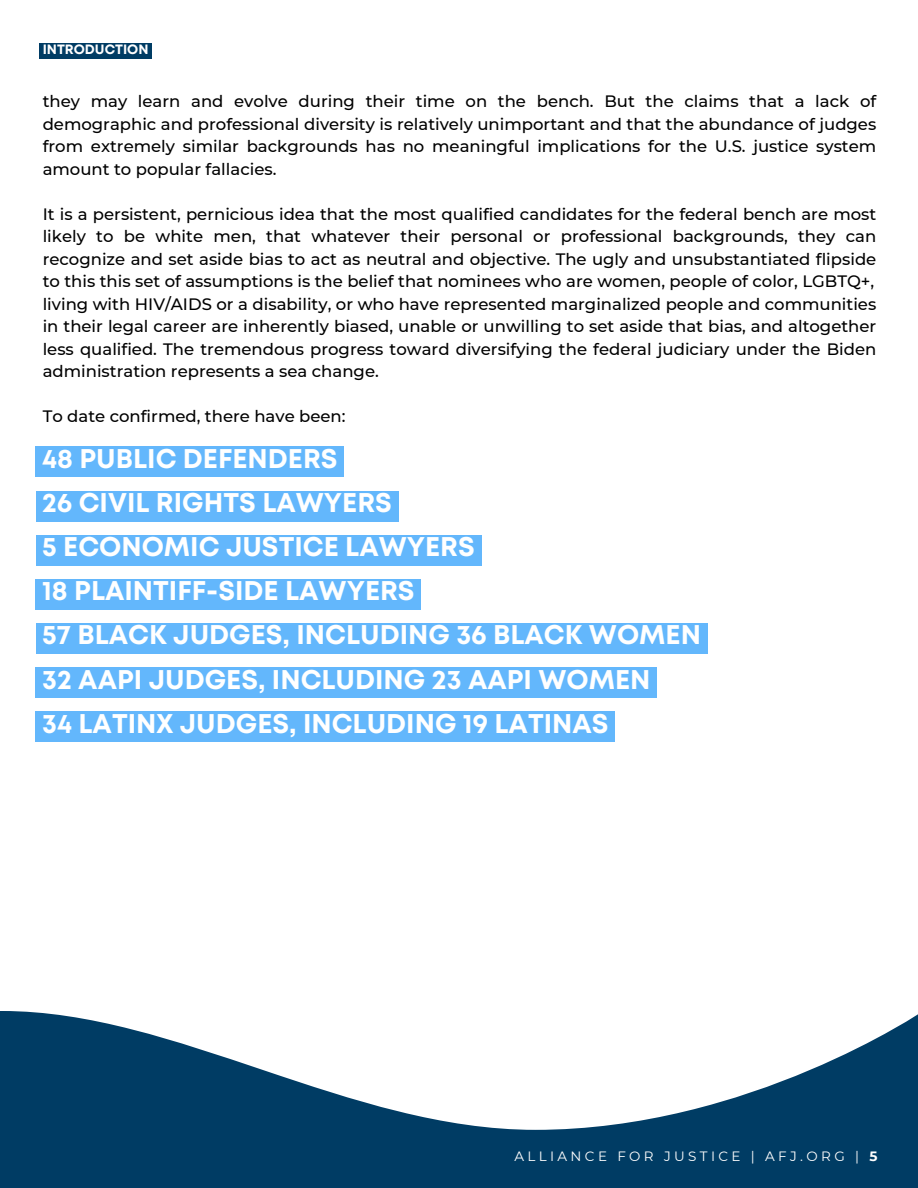
<style>
.page{position:relative;width:918px;height:1188px;background:#fff}
.page>*{position:absolute;margin:0;border:0;box-sizing:border-box;transform-origin:0 0}
.t1{font:700 27px "Mont";color:#fff}
.t2{font:500 16.5px/22.5px "Montserrat";color:#000;text-align:justify}
.t3{font:13.5px "Montserrat";letter-spacing:.25em;color:#fff}
.t4{font:700 13.5px "Mont";color:#fff}
.s1{font-weight:700}
</style>
<div class="page">
<svg style="left:0;top:1011px;width:918px;height:177px;fill:#003c64"></svg>
<div style="left:39px;top:43px;width:113px;height:16px;background:#003c64"></div>
<div style="left:36px;top:446px;width:308px;height:31px;background:#63b7fc"></div>
<div style="left:36px;top:491px;width:362px;height:30px;background:#63b7fc"></div>
<div style="left:36px;top:535px;width:445px;height:30px;background:#63b7fc"></div>
<div style="left:36px;top:579px;width:385px;height:30px;background:#63b7fc"></div>
<div style="left:36px;top:623px;width:672px;height:30px;background:#63b7fc"></div>
<div style="left:36px;top:667px;width:621px;height:30px;background:#63b7fc"></div>
<div style="left:36px;top:711px;width:579px;height:31px;background:#63b7fc"></div>
<h1 class="t4" style="left:43px;top:44px;width:107px">INTRODUCTION</h1>
<h2 class="t2" style="left:43px;top:90px;width:835px">they may learn and evolve during their time on the bench. But the claims that a lack of demographic and professional diversity is relatively unimportant and that the abundance of judges from extremely similar backgrounds has no meaningful implications for the U.S. justice system amount to popular fallacies.</h2>
<h2 class="t2" style="left:43px;top:202px;width:835px;text-align:left">It is a persistent, pernicious idea that the most qualified candidates for the federal bench are most likely to be white men, that whatever their personal or professional backgrounds, they can recognize and set aside bias to act as neutral and objective. The ugly and unsubstantiated flipside to this this set of assumptions is the belief that nominees who are women, people of color, LGBTQ+, living with HIV/AIDS or a disability, or who have represented marginalized people and communities in their legal career are inherently biased, unable or unwilling to set aside that bias, and altogether less qualified. The tremendous progress toward diversifying the federal judiciary under the Biden administration represents a sea change.</h2>
<h2 class="t2" style="left:43px;top:405px;width:304px">To date confirmed, there have been:</h2>
<h1 class="t1" style="left:42px;top:448px;width:297px">48 PUBLIC DEFENDERS</h1>
<h1 class="t1" style="left:42px;top:493px;width:351px">26 CIVIL RIGHTS LAWYERS</h1>
<h1 class="t1" style="left:42px;top:537px;width:434px">5 ECONOMIC JUSTICE LAWYERS</h1>
<h1 class="t1" style="left:42px;top:581px;width:374px">18 PLAINTIFF-SIDE LAWYERS</h1>
<h1 class="t1" style="left:42px;top:625px;width:660px">57 BLACK JUDGES, INCLUDING 36 BLACK WOMEN</h1>
<h1 class="t1" style="left:42px;top:669px;width:610px">32 AAPI JUDGES, INCLUDING 23 AAPI WOMEN</h1>
<p class="t1" style="left:42px;top:713px;width:568px">34 LATINX JUDGES, INCLUDING 19 LATINAS</p>
<h3 class="t3" style="left:514px;top:1148px;width:364px">ALLIANCE FOR JUSTICE | AFJ.ORG | <span class="s1">5</span></h3>
</div>
